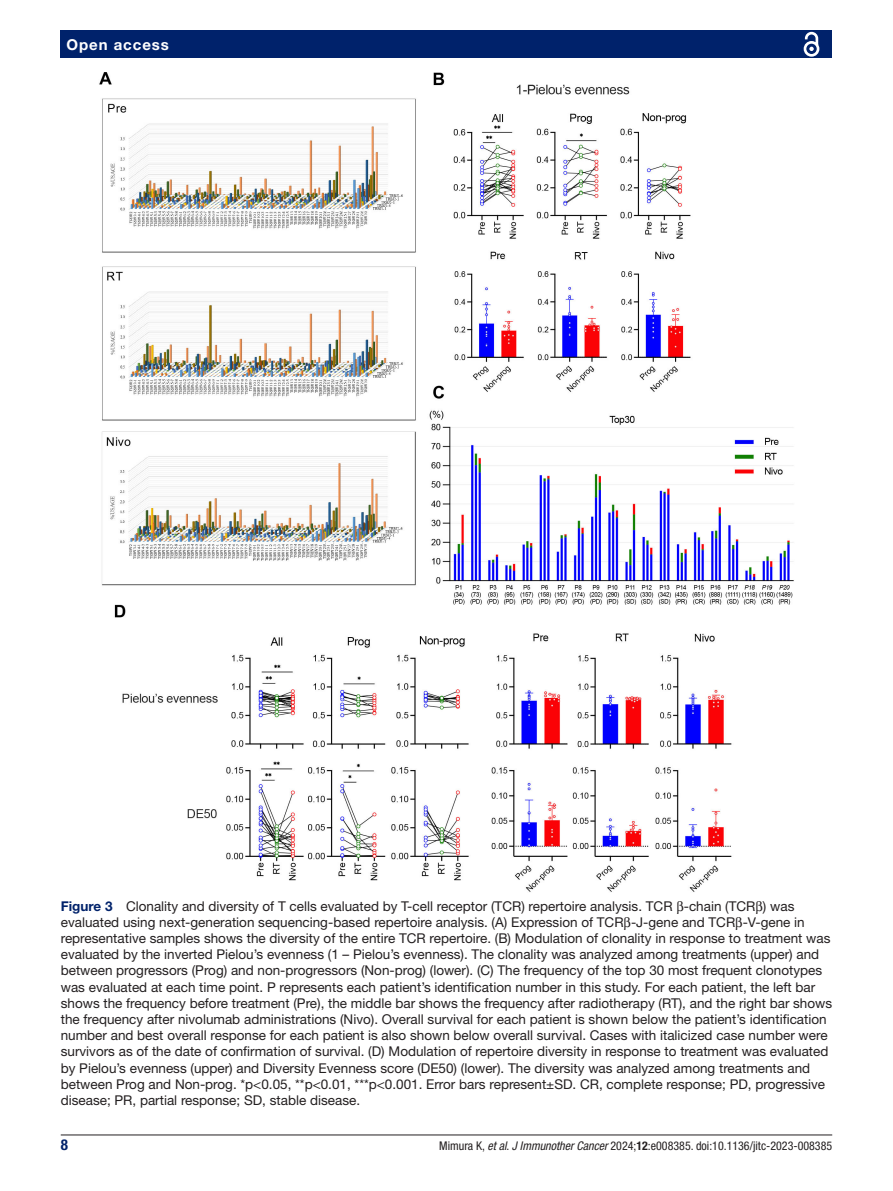
<style>
.page{position:relative;width:893px;height:1191px;background:#fff}
.page>*{position:absolute;margin:0;border:0;box-sizing:border-box;transform-origin:0 0}
.t1{font:700 15px "Helvetica Neue LT Std";letter-spacing:.065em;color:#fff}
.t2{font:700 condensed 15px "Helvetica Neue LT Std";color:#00226b}
.t3{font:13.5px/16.2px "Helvetica Neue LT Std";color:#231f20}
.t4{font:condensed 12px "Helvetica Neue LT Std";color:#231f20}
.s1{font-weight:700;color:#00226b}
.s2{font-style:italic}
.s3{font-weight:700}
</style>
<div class="page">
<hr style="left:61px;top:1134px;width:771px;height:1px;background:#231f20">
<div style="left:61px;top:31px;width:771px;height:27px;background:#00226b"></div>
<svg style="left:803px;top:31px;width:17px;height:26px"></svg>
<img style="left:99px;top:73px;width:695px;height:819px">
<p class="t1" style="left:66px;top:35px;width:104px">Open access</p>
<p class="t3" style="left:61px;top:897px;width:773px"><span class="s1">Figure 3</span> Clonality and diversity of T cells evaluated by T-cell receptor (TCR) repertoire analysis. TCR -chain (TCR ) was evaluated using next-generation sequencing-based repertoire analysis. (A) Expression of TCR -J-gene and TCR -V-gene in representative samples shows the diversity of the entire TCR repertoire. (B) Modulation of clonality in response to treatment was evaluated by the inverted Pielou’s evenness (1 – Pielou’s evenness). The clonality was analyzed among treatments (upper) and between progressors (Prog) and non-progressors (Non-prog) (lower). (C) The frequency of the top 30 most frequent clonotypes was evaluated at each time point. P represents each patient’s identification number in this study. For each patient, the left bar shows the frequency before treatment (Pre), the middle bar shows the frequency after radiotherapy (RT), and the right bar shows the frequency after nivolumab administrations (Nivo). Overall survival for each patient is shown below the patient’s identification number and best overall response for each patient is also shown below overall survival. Cases with italicized case number were survivors as of the date of confirmation of survival. (D) Modulation of repertoire diversity in response to treatment was evaluated by Pielou’s evenness (upper) and Diversity Evenness score (DE50) (lower). The diversity was analyzed among treatments and between Prog and Non-prog. *p&lt;0.05, **p&lt;0.01, ***p&lt;0.001. Error bars represent±SD. CR, complete response; PD, progressive disease; PR, partial response; SD, stable disease.</p>
<p class="t2" style="left:61px;top:1135px;width:9px">8</p>
<p class="t4" style="left:439px;top:1138px;width:394px">Mimura K, <span class="s2">et al</span>. <span class="s2">J Immunother Cancer</span> 2024;<span class="s3">12</span>:e008385. doi:10.1136/jitc-2023-008385</p>
</div>
